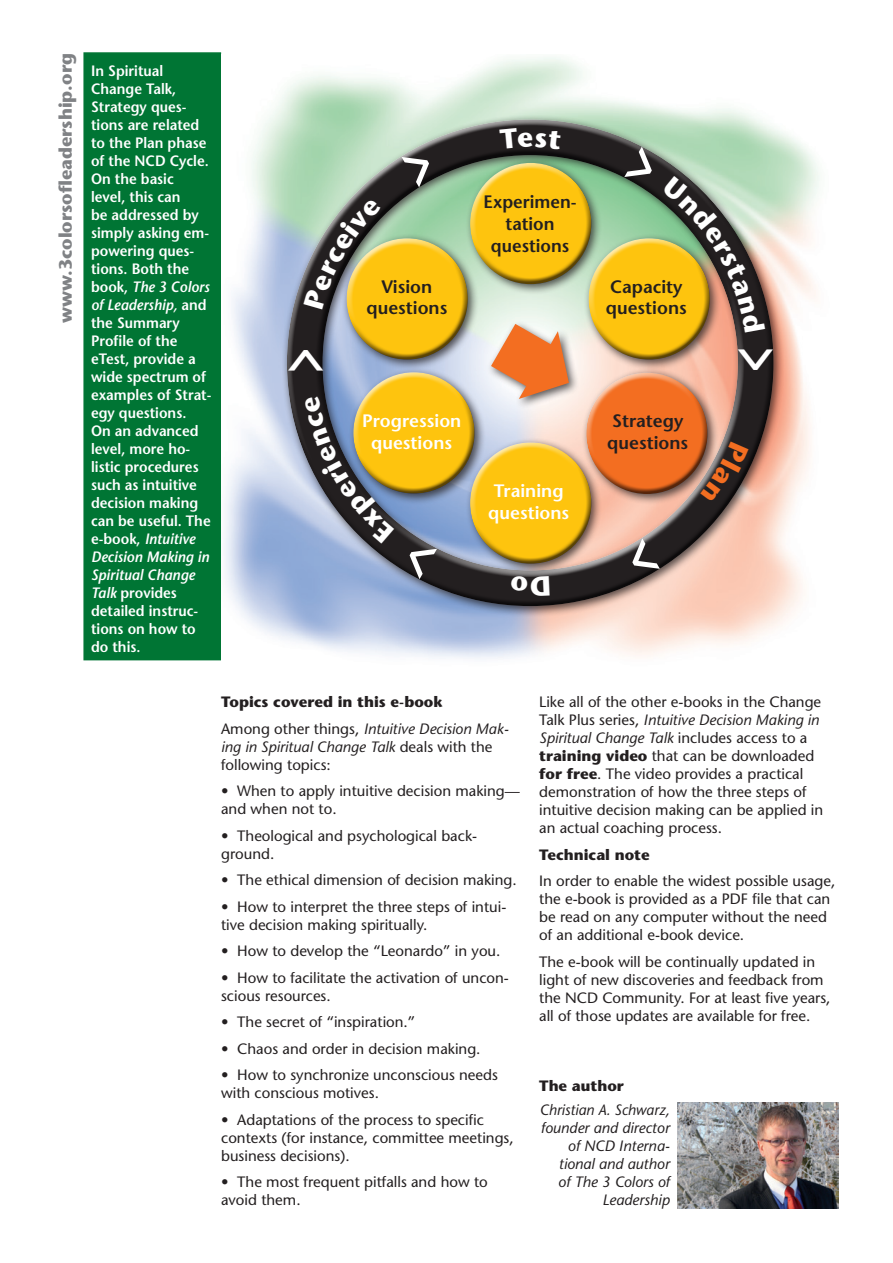
<style>
.page{position:relative;width:893px;height:1263px;background:#fff}
.page>*{position:absolute;margin:0;border:0;box-sizing:border-box;transform-origin:0 0}
.t1{font:700 67.35px "Stone Sans";color:#fff;scale:.6 1}
.t2{font:600 18px/21.6px "Stone Sans";color:#231f20;text-align:center}
.t3{font:600 18px/21.6px "Stone Sans";color:#fff;text-align:center}
.t4{font:700 18px "Stone Sans";color:#808285}
.t5{font:15px/18px "Stone Sans";color:#231f20}
.t6{font:600 15px/18px "Stone Sans";color:#fff;scale:.94 1}
.t7{font:italic 15px/18px "Stone Sans";color:#231f20;text-align:right;scale:.96 1}
.t8{font:700 15px/26.5px "Stone Sans";color:#231f20}
.s1{font-style:italic}
.s2{font-weight:400}
.s3{font-weight:400;font-style:italic}
.s4{font-weight:700}
</style>
<div class="page">
<div style="left:83px;top:52px;width:138px;height:608px;background:#007534;border:2px solid #007534"></div>
<img style="left:678px;top:1102px;width:161px;height:107px">
<div style="left:282px;top:114px;width:502px;height:503px;background:#231f20;opacity:.75"></div>
<div style="left:285px;top:118px;width:459px;height:459px;background:#fff;opacity:.75"></div>
<div style="left:297px;top:149px;width:477px;height:458px;background:#231f20;opacity:.75"></div>
<div style="left:465px;top:158px;width:138px;height:137px;background:#231f20;opacity:.75"></div>
<div style="left:468px;top:163px;width:119px;height:92px;background:#fff;opacity:.75"></div>
<div style="left:471px;top:182px;width:121px;height:105px;background:#231f20;opacity:.75"></div>
<div style="left:465px;top:437px;width:138px;height:138px;background:#231f20;opacity:.75"></div>
<div style="left:468px;top:442px;width:119px;height:92px;background:#fff;opacity:.75"></div>
<div style="left:471px;top:462px;width:121px;height:104px;background:#231f20;opacity:.75"></div>
<div style="left:341px;top:233px;width:138px;height:138px;background:#231f20;opacity:.75"></div>
<div style="left:344px;top:235px;width:120px;height:95px;background:#fff;opacity:.75"></div>
<div style="left:348px;top:257px;width:121px;height:105px;background:#231f20;opacity:.75"></div>
<div style="left:583px;top:233px;width:138px;height:138px;background:#231f20;opacity:.75"></div>
<div style="left:586px;top:238px;width:120px;height:92px;background:#fff;opacity:.75"></div>
<div style="left:590px;top:257px;width:121px;height:105px;background:#231f20;opacity:.75"></div>
<div style="left:348px;top:367px;width:138px;height:138px;background:#231f20;opacity:.75"></div>
<div style="left:351px;top:372px;width:120px;height:92px;background:#fff;opacity:.75"></div>
<div style="left:355px;top:391px;width:120px;height:105px;background:#231f20;opacity:.75"></div>
<div style="left:581px;top:367px;width:138px;height:138px;background:#231f20;opacity:.75"></div>
<div style="left:584px;top:372px;width:120px;height:93px;background:#fff;opacity:.75"></div>
<div style="left:588px;top:392px;width:120px;height:105px;background:#231f20;opacity:.75"></div>
<div style="left:487px;top:320px;width:92px;height:89px;background:#231f20;opacity:.75"></div>
<svg style="left:491px;top:324px;width:78px;height:75px"></svg>
<svg style="left:402px;top:147px;width:35px;height:40px"></svg>
<svg style="left:402px;top:538px;width:35px;height:41px"></svg>
<svg style="left:624px;top:538px;width:36px;height:41px"></svg>
<svg style="left:304px;top:197px;width:78px;height:112px;background:#7b7754"></svg>
<svg style="left:500px;top:128px;width:62px;height:21px"></svg>
<svg style="left:624px;top:147px;width:141px;height:186px;background:#9a9355"></svg>
<svg style="left:304px;top:395px;width:90px;height:148px;background:#7c755c"></svg>
<svg style="left:511px;top:576px;width:39px;height:21px"></svg>
<svg style="left:700px;top:441px;width:48px;height:61px;background:#524541"></svg>
<p class="t4" style="left:54px;top:323px;width:271px;rotate:-90deg">www.3colorsofleadership.org</p>
<p class="t6" style="left:91px;top:61px;width:130px">In Spiritual<br>Change Talk,<br>Strategy ques&shy;tions are related to the Plan phase of the NCD Cycle.<br>On the basic level, this can<br>be addressed by simply asking em&shy;powering ques&shy;tions. Both the book, <span class="s1">The 3 Colors of Leadership,</span> and the Summary<br>Profile of the eTest, provide a wide spectrum of examples of Strat&shy;egy questions.<br>On an advanced level, more ho&shy;listic procedures such as intuitive decision making can be useful. The e-book, <span class="s1">Intuitive<br>Decision Making in<br>Spiritual Change<br>Talk</span> provides detailed instruc&shy;tions on how to do this.</p>
<p class="t2" style="left:484px;top:191px;width:95px">Experimen&shy;tation questions</p>
<p class="t2" style="left:366px;top:276px;width:82px">Vision questions</p>
<p class="t2" style="left:606px;top:275px;width:82px;text-align:left">Capacity questions</p>
<h1 class="t1" style="left:257px;top:373px;width:44px;rotate:-90deg">&gt;</h1>
<h1 class="t1" style="left:804px;top:347px;width:44px;rotate:90deg">&gt;</h1>
<p class="t3" style="left:362px;top:410px;width:101px">Progression questions</p>
<p class="t3" style="left:488px;top:480px;width:82px">Training questions</p>
<p class="t2" style="left:607px;top:410px;width:82px;text-align:left">Strategy questions</p>
<p class="t8" style="left:221px;top:688px;width:289px">Topics covered in this e-book<br><span class="s2">Among other things,</span> <span class="s3">Intuitive Decision Mak-</span></p>
<p class="t5" style="left:221px;top:737px;width:273px"><span class="s1">ing in Spiritual Change Talk</span> deals with the following topics:</p>
<p class="t5" style="left:221px;top:782px;width:300px">• When to apply intuitive decision making— and when not to.</p>
<p class="t5" style="left:221px;top:826px;width:258px">• Theological and psychological back&shy;ground.</p>
<p class="t5" style="left:221px;top:871px;width:297px">• The ethical dimension of decision making.</p>
<p class="t5" style="left:221px;top:897px;width:287px">• How to interpret the three steps of intui&shy;tive decision making spiritually.</p>
<p class="t5" style="left:221px;top:942px;width:281px">• How to develop the “Leonardo” in you.</p>
<p class="t5" style="left:221px;top:968px;width:289px">• How to facilitate the activation of uncon&shy;scious resources.</p>
<p class="t5" style="left:221px;top:1013px;width:196px">• The secret of “inspiration.”</p>
<p class="t5" style="left:221px;top:1039px;width:261px">• Chaos and order in decision making.</p>
<p class="t5" style="left:221px;top:1066px;width:278px">• How to synchronize unconscious needs with conscious motives.</p>
<p class="t5" style="left:221px;top:1110px;width:294px">• Adaptations of the process to specific contexts (for instance, committee meetings, business decisions).</p>
<p class="t5" style="left:221px;top:1173px;width:268px">• The most frequent pitfalls and how to avoid them.</p>
<p class="t5" style="left:539px;top:693px;width:286px">Like all of the other e-books in the Change Talk Plus series, <span class="s1">Intuitive Decision Making in Spiritual Change Talk</span> includes access to a <span class="s4">training video</span> that can be downloaded <span class="s4">for free</span>. The video provides a practical demonstration of how the three steps of intuitive decision making can be applied in an actual coaching process.</p>
<p class="t8" style="left:539px;top:841px;width:112px">Technical note</p>
<p class="t5" style="left:539px;top:872px;width:298px">In order to enable the widest possible usage, the e-book is provided as a PDF file that can be read on any computer without the need of an additional e-book device.</p>
<p class="t5" style="left:539px;top:952px;width:293px">The e-book will be continually updated in light of new discoveries and feedback from the NCD Community. For at least five years, all of those updates are available for free.</p>
<p class="t8" style="left:539px;top:1072px;width:86px">The author</p>
<p class="t7" style="left:540px;top:1100px;width:137px">Christian A. Schwarz, founder and director of NCD Interna&shy;tional and author<br>of The 3 Colors of<br>Leadership</p>
</div>
